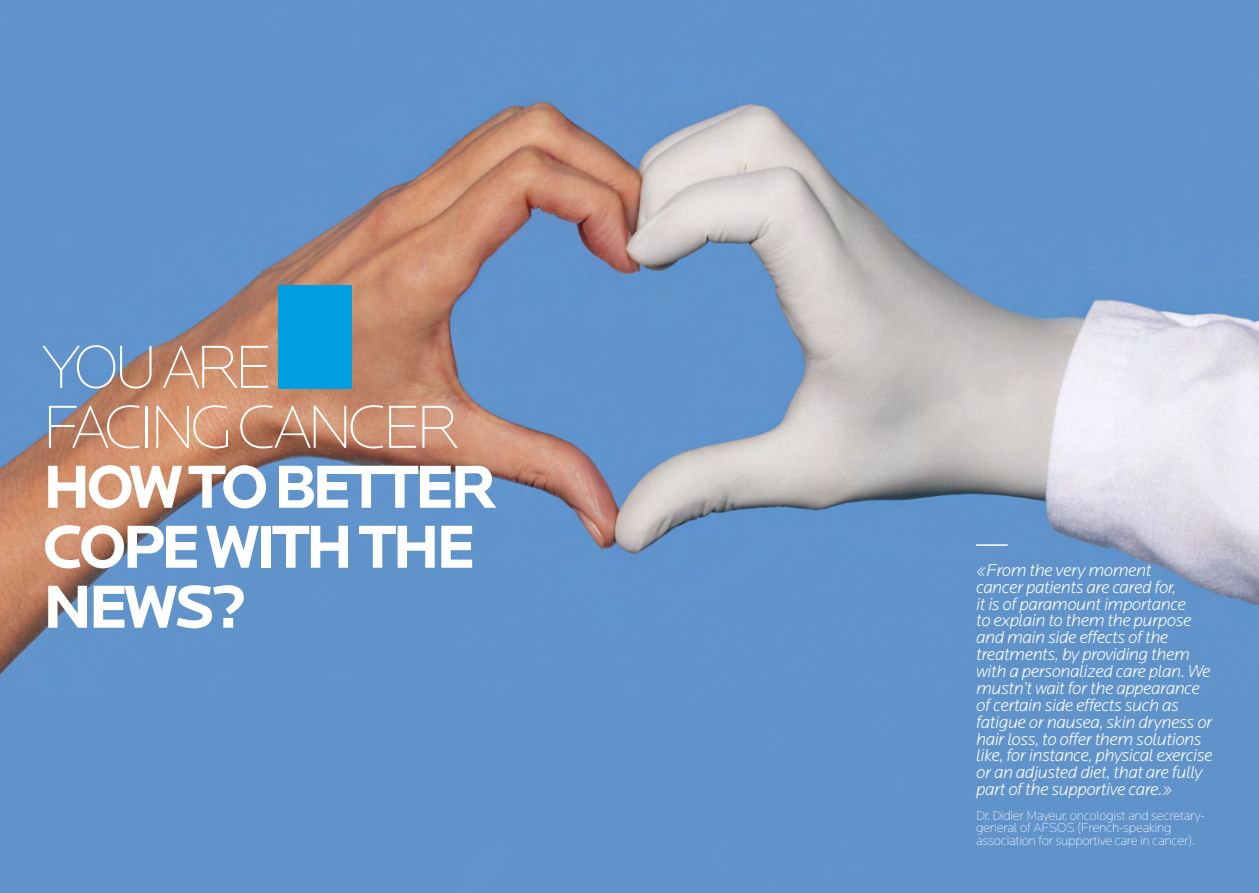
<style>
.page{position:relative;width:1259px;height:893px;background:#fff}
.page>*{position:absolute;margin:0;border:0;box-sizing:border-box;transform-origin:0 0}
.t1{font:700 63px/60px "Locator";letter-spacing:-.075em;color:#fff}
.t2{font:200 63px/60px "Locator";letter-spacing:-.075em;color:#fff}
.t3{font:italic 300 18px/16.8px "Locator";letter-spacing:-.025em;color:#fff}
.t4{font:200 13.5px/12.5px "Locator";letter-spacing:-.025em;color:#fff}
</style>
<div class="page">
<img style="left:0;top:0;width:1259px;height:893px">
<div style="left:278px;top:286px;width:73px;height:103px;background:#009fe3"></div>
<hr style="left:976px;top:544px;width:31px;height:2px;background:#fff">
<h1 class="t2" style="left:43px;top:339px;width:418px">YOU ARE<br>FACING CANCER</h1>
<h1 class="t1" style="left:43px;top:458px;width:456px">HOW TO BETTER<br>COPE WITH THE<br>NEWS?</h1>
<p class="t3" style="left:976px;top:562px;width:238px">«From the very moment<br>cancer patients are cared for,<br>it is of paramount importance<br>to explain to them the purpose and main side effects of the treatments, by providing them with a personalized care plan. We mustn’t wait for the appearance of certain side effects such as fatigue or nausea, skin dryness or hair loss, to offer them solutions like, for instance, physical exercise or an adjusted diet, that are fully part of the supportive care.»</p>
<p class="t4" style="left:976px;top:810px;width:230px">Dr. Didier Mayeur, oncologist and secretary&shy;general of AFSOS (French-speaking association for supportive care in cancer).</p>
</div>
